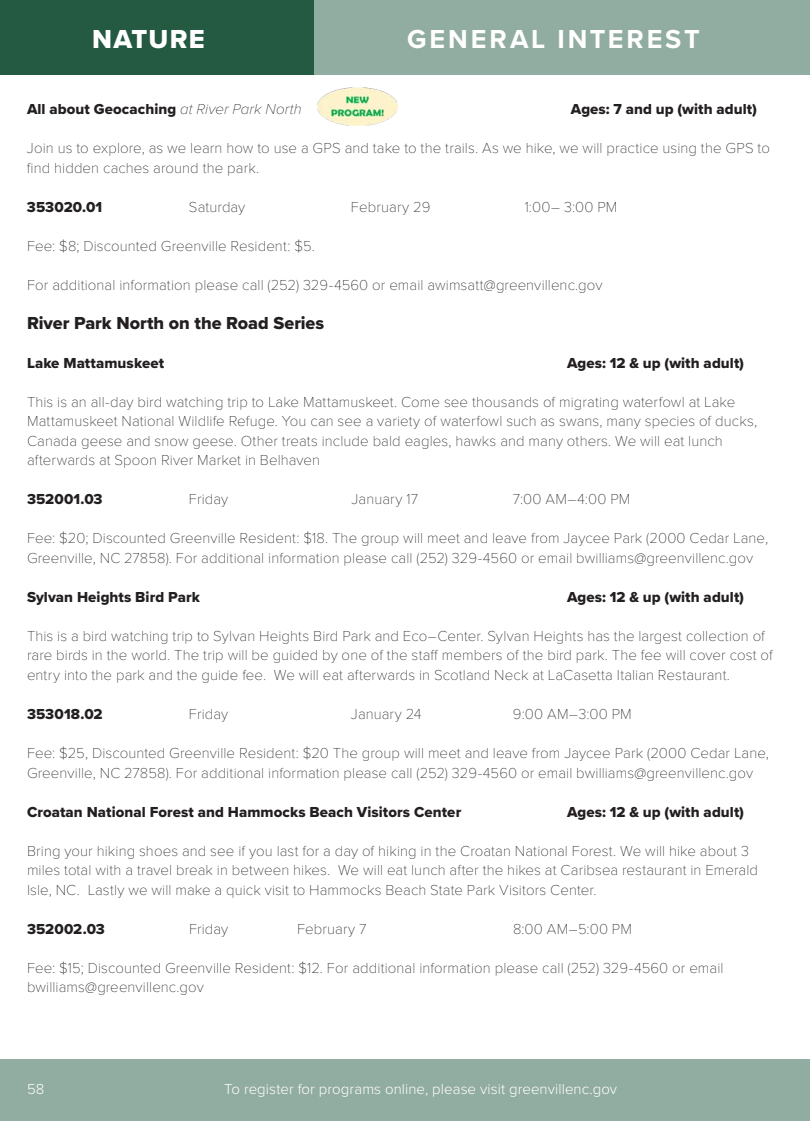
<style>
.page{position:relative;width:810px;height:1121px;background:#fff}
.page>*{position:absolute;margin:0;border:0;box-sizing:border-box;transform-origin:0 0}
.t1{font:700 27px "Proxima Nova";letter-spacing:.105em;color:#fff}
.t2{font:27px "Proxima Nova Extrabld";letter-spacing:.05em;color:#fff}
.t3{font:18px "Proxima Nova Extrabld";color:#231f20}
.t4{font:100 15px/19.5px "Proxima Nova T";letter-spacing:.005em;color:#231f20}
.t5{font:15px "Proxima Nova Extrabld";letter-spacing:.005em;color:#231f20}
.t6{font:300 15px "Proxima Nova";letter-spacing:.005em;color:#fff}
.s1{font-family:"Proxima Nova";font-weight:100;font-style:italic}
</style>
<div class="page">
<div style="left:0;top:1059px;width:810px;height:61px;background:#91aca0"></div>
<div style="left:0;top:0;width:810px;height:75px;background:#91aca0"></div>
<div style="left:0;top:0;width:313px;height:75px;background:#235a41"></div>
<img style="left:318px;top:87px;width:79px;height:38px">
<p class="t2" style="left:92px;top:19px;width:114px">NATURE</p>
<h1 class="t1" style="left:407px;top:19px;width:294px">GENERAL INTEREST</h1>
<p class="t5" style="left:27px;top:98px;width:276px">All about Geocaching <span class="s1">at River Park North</span></p>
<p class="t5" style="left:571px;top:98px;width:188px">Ages: 7 and up (with adult)</p>
<p class="t4" style="left:27px;top:137px;width:744px">Join us to explore, as we learn how to use a GPS and take to the trails. As we hike, we will practice using the GPS to find hidden caches around the park.</p>
<p class="t5" style="left:27px;top:195px;width:77px">353020.01</p>
<p class="t4" style="left:189px;top:196px;width:58px">Saturday</p>
<p class="t4" style="left:351px;top:196px;width:81px">February 29</p>
<p class="t4" style="left:525px;top:196px;width:94px">1:00– 3:00 PM</p>
<p class="t4" style="left:27px;top:235px;width:289px">Fee: $8; Discounted Greenville Resident: $5.</p>
<p class="t4" style="left:27px;top:274px;width:577px">For additional information please call (252) 329-4560 or email awimsatt@greenvillenc.gov</p>
<p class="t3" style="left:27px;top:309px;width:299px">River Park North on the Road Series</p>
<p class="t5" style="left:27px;top:351px;width:139px">Lake Mattamuskeet</p>
<p class="t5" style="left:567px;top:351px;width:179px">Ages: 12 &amp; up (with adult)</p>
<p class="t4" style="left:27px;top:391px;width:732px">This is an all-day bird watching trip to Lake Mattamuskeet. Come see thousands of migrating waterfowl at Lake Mattamuskeet National Wildlife Refuge. You can see a variety of waterfowl such as swans, many species of ducks, Canada geese and snow geese. Other treats include bald eagles, hawks and many others. We will eat lunch afterwards at Spoon River Market in Belhaven</p>
<p class="t5" style="left:27px;top:488px;width:77px">352001.03</p>
<p class="t4" style="left:189px;top:488px;width:41px">Friday</p>
<p class="t4" style="left:352px;top:488px;width:68px">January 17</p>
<p class="t4" style="left:513px;top:488px;width:119px">7:00 AM–4:00 PM</p>
<p class="t4" style="left:27px;top:527px;width:743px">Fee: $20; Discounted Greenville Resident: $18. The group will meet and leave from Jaycee Park (2000 Cedar Lane,<br>Greenville, NC 27858). For additional information please call (252) 329-4560 or email bwilliams@greenvillenc.gov</p>
<p class="t5" style="left:27px;top:585px;width:174px">Sylvan Heights Bird Park</p>
<p class="t5" style="left:567px;top:585px;width:179px">Ages: 12 &amp; up (with adult)</p>
<p class="t4" style="left:27px;top:625px;width:747px">This is a bird watching trip to Sylvan Heights Bird Park and Eco–Center. Sylvan Heights has the largest collection of rare birds in the world. The trip will be guided by one of the staff members of the bird park. The fee will cover cost of entry into the park and the guide fee. We will eat afterwards in Scotland Neck at LaCasetta Italian Restaurant.</p>
<p class="t5" style="left:27px;top:702px;width:77px">353018.02</p>
<p class="t4" style="left:189px;top:703px;width:41px">Friday</p>
<p class="t4" style="left:351px;top:703px;width:72px">January 24</p>
<p class="t4" style="left:513px;top:703px;width:120px">9:00 AM–3:00 PM</p>
<p class="t4" style="left:27px;top:742px;width:744px">Fee: $25, Discounted Greenville Resident: $20 The group will meet and leave from Jaycee Park (2000 Cedar Lane,<br>Greenville, NC 27858). For additional information please call (252) 329-4560 or email bwilliams@greenvillenc.gov</p>
<p class="t5" style="left:27px;top:800px;width:436px">Croatan National Forest and Hammocks Beach Visitors Center</p>
<p class="t5" style="left:567px;top:800px;width:179px">Ages: 12 &amp; up (with adult)</p>
<p class="t4" style="left:27px;top:839px;width:733px">Bring your hiking shoes and see if you last for a day of hiking in the Croatan National Forest. We will hike about 3 miles total with a travel break in between hikes. We will eat lunch after the hikes at Caribsea restaurant in Emerald<br>Isle, NC. Lastly we will make a quick visit to Hammocks Beach State Park Visitors Center.</p>
<p class="t5" style="left:27px;top:917px;width:79px">352002.03</p>
<p class="t4" style="left:189px;top:917px;width:41px">Friday</p>
<p class="t4" style="left:297px;top:917px;width:71px">February 7</p>
<p class="t4" style="left:513px;top:917px;width:121px">8:00 AM–5:00 PM</p>
<p class="t4" style="left:27px;top:956px;width:698px">Fee: $15; Discounted Greenville Resident: $12. For additional information please call (252) 329-4560 or email bwilliams@greenvillenc.gov</p>
<p class="t6" style="left:27px;top:1077px;width:19px">58</p>
<p class="t6" style="left:224px;top:1077px;width:394px">To register for programs online, please visit greenvillenc.gov</p>
</div>
